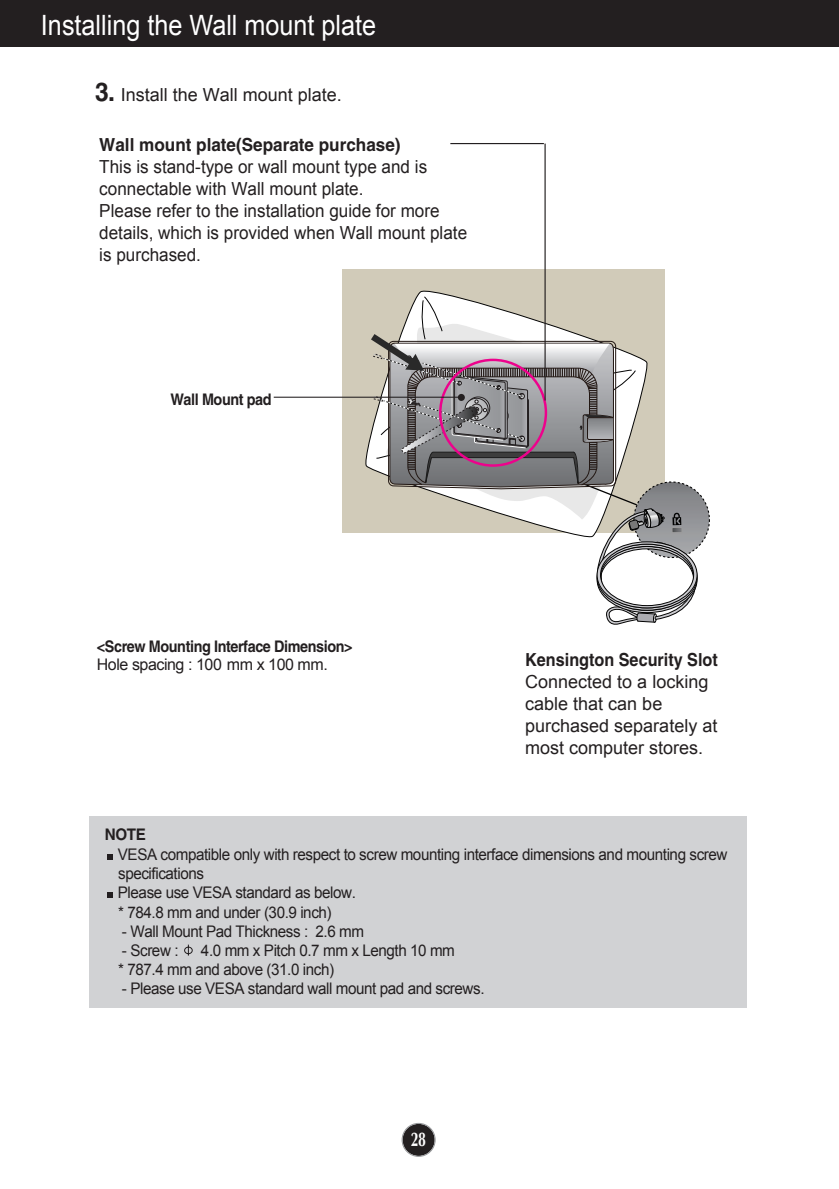
<style>
.page{position:relative;width:839px;height:1189px;background:#fff}
.page>*{position:absolute;margin:0;border:0;box-sizing:border-box;transform-origin:0 0}
.t1{font:28px "Arial";color:#fff;scale:.9 1}
.t2{font:700 20px "Optima";color:#fff;scale:.7 1}
.t3{font:18px/22px "Arial";color:#231f20;scale:.95 1}
.t4{font:18px/22px "Arial";color:#231f20}
.t5{font:700 18px "Helvetica";color:#231f20;scale:.95 1}
.t6{font:700 18px "Helvetica";color:#231f20;scale:.9 1}
.t7{font:16px/19.2px "Arial";letter-spacing:-.03em;color:#231f20;scale:.95 1}
.t8{font:700 16px "Helvetica";letter-spacing:-.03em;color:#231f20;scale:.9 1}
.t9{font:16px "Arial";letter-spacing:-.03em;color:#231f20}
.t10{font:700 16px "Helvetica";letter-spacing:-.03em;color:#231f20;scale:.95 1}
.s1{font-family:"Helvetica";font-weight:700;font-size:26px}
</style>
<div class="page">
<div style="left:402px;top:1124px;width:32px;height:32px;background:#231f20;border-radius:50%"></div>
<div style="left:401px;top:1123px;width:34px;height:34px;border:1px solid #939598;border-radius:50%"></div>
<div style="left:342px;top:269px;width:322px;height:264px;background:#d1cbb9"></div>
<svg style="left:360px;top:283px;width:186px;height:186px"></svg>
<svg style="left:376px;top:296px;width:202px;height:38px"></svg>
<img style="left:634px;top:482px;width:75px;height:75px;border-radius:50%">
<svg style="left:371px;top:334px;width:327px;height:291px"></svg>
<div style="left:439px;top:359px;width:108px;height:108px;border:2px solid #ed028c;border-radius:50%"></div>
<hr style="left:450px;top:143px;width:94px;height:1px;background:#231f20">
<hr style="left:544px;top:144px;width:1px;height:256px;background:#231f20">
<hr style="left:274px;top:397px;width:185px;height:1px;background:#231f20">
<div style="left:458px;top:394px;width:7px;height:7px;background:#231f20;border-radius:50%"></div>
<div style="left:89px;top:816px;width:658px;height:192px;background:#d1d2d4"></div>
<svg style="left:107px;top:892px;width:5px;height:6px"></svg>
<svg style="left:107px;top:854px;width:5px;height:6px"></svg>
<svg style="left:184px;top:944px;width:9px;height:12px"></svg>
<div style="left:0;top:0;width:839px;height:47px;background:#231f20"></div>
<h1 class="t1" style="left:41px;top:7px;width:374px">Installing the Wall mount plate</h1>
<p class="t4" style="left:95px;top:84px;width:248px"><span class="s1">3.</span> Install the Wall mount plate.</p>
<p class="t5" style="left:99px;top:138px;width:319px">Wall mount plate(Separate purchase)</p>
<p class="t3" style="left:99px;top:156px;width:389px">This is stand-type or wall mount type and is connectable with Wall mount plate.<br>Please refer to the installation guide for more details, which is provided when Wall mount plate is purchased.</p>
<p class="t8" style="left:170px;top:394px;width:114px">Wall Mount pad</p>
<p class="t8" style="left:97px;top:640px;width:286px">&lt;Screw Mounting Interface Dimension&gt;</p>
<p class="t9" style="left:97px;top:654px;width:232px">Hole spacing : 100 mm x 100 mm.</p>
<p class="t6" style="left:525px;top:653px;width:215px">Kensington Security Slot</p>
<p class="t4" style="left:525px;top:671px;width:194px">Connected to a locking cable that can be purchased separately at most computer stores.</p>
<p class="t10" style="left:105px;top:828px;width:45px">NOTE</p>
<p class="t7" style="left:118px;top:845px;width:643px">VESA compatible only with respect to screw mounting interface dimensions and mounting screw specifications<br>Please use VESA standard as below.<br>* 784.8 mm and under (30.9 inch)</p>
<p class="t7" style="left:122px;top:921px;width:256px">- Wall Mount Pad Thickness : 2.6 mm</p>
<p class="t7" style="left:122px;top:941px;width:61px">- Screw :</p>
<p class="t7" style="left:118px;top:941px;width:356px;text-indent:83px">4.0 mm x Pitch 0.7 mm x Length 10 mm * 787.4 mm and above (31.0 inch)</p>
<p class="t7" style="left:122px;top:979px;width:383px">- Please use VESA standard wall mount pad and screws.</p>
<p class="t2" style="left:411px;top:1131px;width:23px">28</p>
</div>
